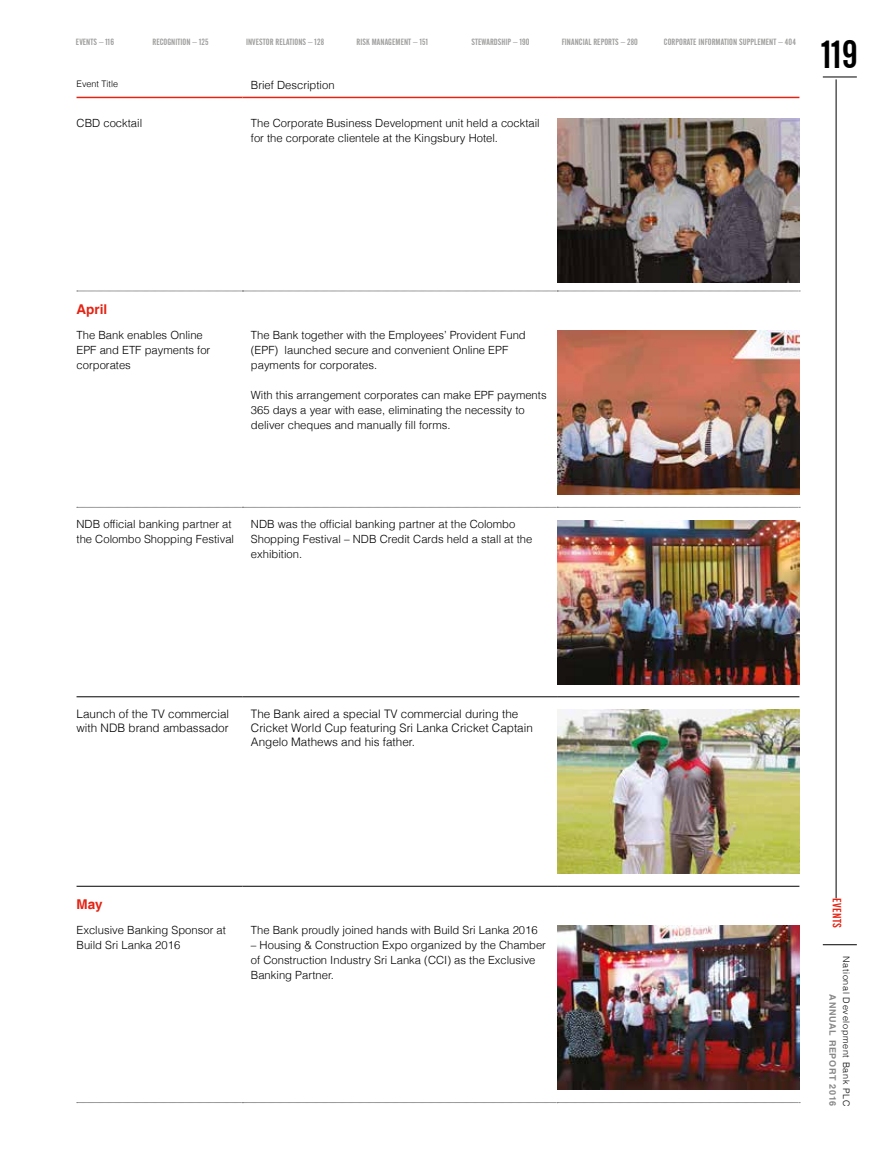
<style>
.page{position:relative;width:893px;height:1149px;background:#fff}
.page>*{position:absolute;margin:0;border:0;box-sizing:border-box;transform-origin:0 0}
.t1{font:39px "Alternate Gothic No 2 BT";color:#000}
.t2{font:700 13.5px "Helvetica";color:#e42313}
.t3{font:12px "Alternate Gothic No 2 BT";letter-spacing:.03em;color:#e42313}
.t4{font:300 11.7px/14.1px "Helvetica";color:#000}
.t5{font:300 11.25px/15px "Helvetica";color:#000}
.t6{font:9px "Alternate Gothic No 2 BT";letter-spacing:.01em;color:#9d9d9c}
.t7{font:300 9px "Helvetica";letter-spacing:.075em;color:#000}
.t8{font:700 9px "Helvetica";letter-spacing:.075em;color:#878787}
.t9{font:300 9px "Helvetica";color:#000}
</style>
<div class="page">
<hr style="left:823px;top:944px;width:34px;height:1px;background:#000">
<hr style="left:823px;top:77px;width:34px;height:1px;background:#000">
<hr style="left:836px;top:79px;width:1px;height:819px;background:#000">
<svg style="left:77px;top:290px;width:723px;height:1px"></svg>
<svg style="left:77px;top:507px;width:723px;height:1px"></svg>
<hr style="left:77px;top:97px;width:165px;height:1px;background:#e42313">
<hr style="left:242px;top:97px;width:315px;height:1px;background:#e42313">
<hr style="left:557px;top:97px;width:242px;height:1px;background:#e42313">
<hr style="left:77px;top:696px;width:165px;height:1px;background:#000">
<hr style="left:242px;top:696px;width:315px;height:1px;background:#000">
<hr style="left:557px;top:696px;width:242px;height:1px;background:#000">
<hr style="left:77px;top:885px;width:165px;height:1px;background:#000">
<hr style="left:242px;top:885px;width:315px;height:1px;background:#000">
<hr style="left:557px;top:885px;width:242px;height:1px;background:#000">
<img style="left:557px;top:118px;width:242px;height:164px">
<img style="left:557px;top:330px;width:242px;height:164px">
<img style="left:557px;top:520px;width:242px;height:163px">
<img style="left:557px;top:709px;width:242px;height:164px">
<img style="left:557px;top:925px;width:242px;height:164px">
<p class="t6" style="left:76px;top:37px;width:40px">EVENTS – 116</p>
<p class="t6" style="left:152px;top:37px;width:58px">RECOGNITION – 125</p>
<p class="t6" style="left:246px;top:37px;width:79px">INVESTOR RELATIONS – 128</p>
<p class="t6" style="left:357px;top:37px;width:73px">RISK MANAGEMENT – 151</p>
<p class="t6" style="left:471px;top:37px;width:60px">STEWARDSHIP – 190</p>
<p class="t6" style="left:562px;top:37px;width:78px">FINANCIAL REPORTS – 280</p>
<p class="t6" style="left:664px;top:37px;width:134px">CORPORATE INFORMATION SUPPLEMENT – 404</p>
<p class="t9" style="left:77px;top:77px;width:43px">Event Title</p>
<p class="t5" style="left:251px;top:77px;width:85px">Brief Description</p>
<p class="t5" style="left:77px;top:115px;width:67px">CBD cocktail</p>
<p class="t5" style="left:251px;top:115px;width:290px">The Corporate Business Development unit held a cocktail for the corporate clientele at the Kingsbury Hotel.</p>
<h1 class="t1" style="left:822px;top:33px;width:38px">119</h1>
<p class="t2" style="left:77px;top:300px;width:32px">April</p>
<p class="t5" style="left:77px;top:326px;width:135px">The Bank enables Online<br>EPF and ETF payments for corporates</p>
<p class="t5" style="left:251px;top:326px;width:276px">The Bank together with the Employees’ Provident Fund (EPF) launched secure and convenient Online EPF payments for corporates.</p>
<p class="t5" style="left:251px;top:386px;width:297px">With this arrangement corporates can make EPF payments<br>365 days a year with ease, eliminating the necessity to deliver cheques and manually fill forms.</p>
<p class="t5" style="left:77px;top:516px;width:159px">NDB official banking partner at the Colombo Shopping Festival</p>
<p class="t5" style="left:251px;top:516px;width:283px">NDB was the official banking partner at the Colombo<br>Shopping Festival – NDB Credit Cards held a stall at the exhibition.</p>
<p class="t4" style="left:77px;top:706px;width:154px">Launch of the TV commercial with NDB brand ambassador</p>
<p class="t4" style="left:251px;top:706px;width:283px">The Bank aired a special TV commercial during the<br>Cricket World Cup featuring Sri Lanka Cricket Captain<br>Angelo Mathews and his father.</p>
<p class="t2" style="left:77px;top:895px;width:28px">May</p>
<p class="t5" style="left:77px;top:921px;width:151px">Exclusive Banking Sponsor at<br>Build Sri Lanka 2016</p>
<p class="t5" style="left:251px;top:921px;width:288px">The Bank proudly joined hands with Build Sri Lanka 2016</p>
<p class="t5" style="left:251px;top:936px;width:297px">– Housing &amp; Construction Expo organized by the Chamber of Construction Industry Sri Lanka (CCI) as the Exclusive<br>Banking Partner.</p>
<p class="t3" style="left:843px;top:898px;width:31px;rotate:90deg">EVENTS</p>
<p class="t7" style="left:854px;top:955px;width:152px;rotate:90deg">National Development Bank PLC</p>
<p class="t8" style="left:838px;top:994px;width:113px;rotate:90deg">ANNUAL REPORT 2016</p>
</div>
